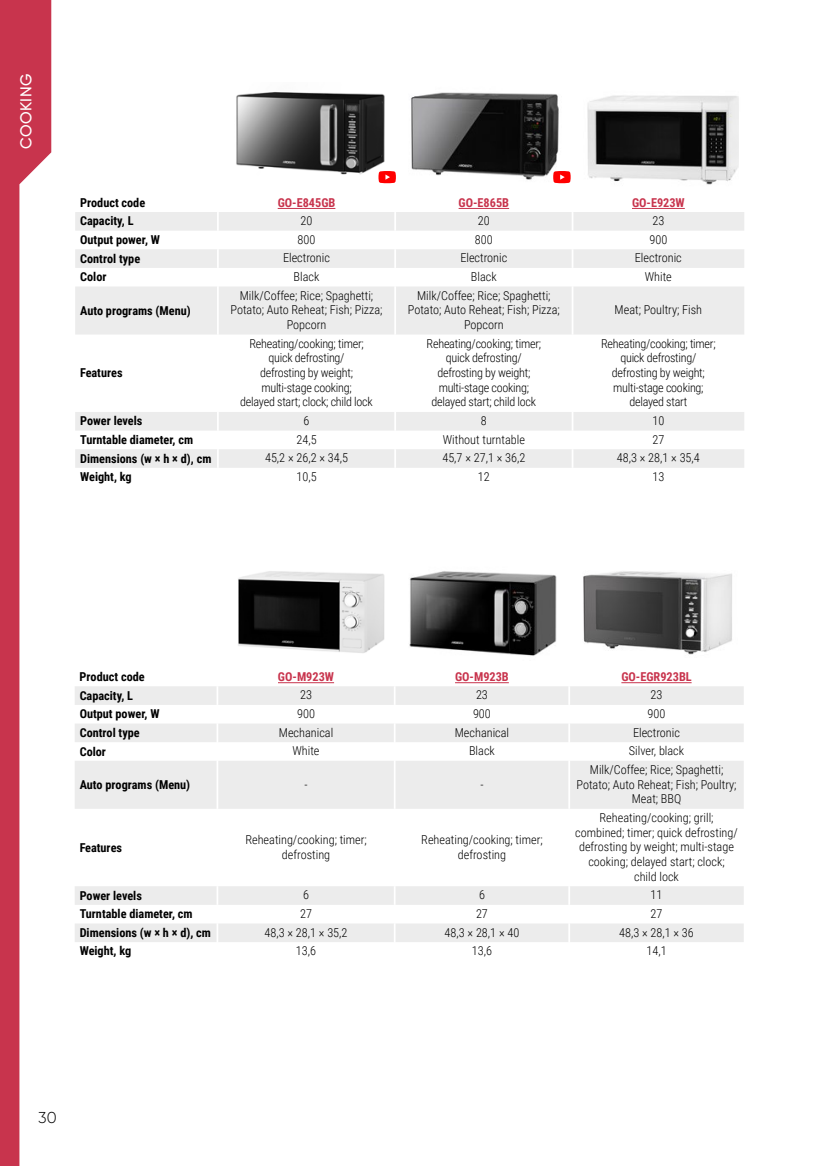
<style>
.page{position:relative;width:819px;height:1166px;background:#fff}
.page>*{position:absolute;margin:0;border:0;box-sizing:border-box;transform-origin:0 0}
.t1{font:500 15.75px "Gilroy";letter-spacing:.02em;color:#fff}
.t2{font:300 15.75px "Gilroy";color:#000}
.t3{font:300 12.25px/14.7px "Roboto Condensed";color:#000;text-align:center}
.t4{font:300 12.25px/14.7px "Roboto Condensed";letter-spacing:-.02em;color:#000;text-align:center}
.t5{font:700 12.25px "Roboto Condensed";color:#000}
.t6{font:700 12.25px "Roboto Condensed";color:#c8344d}
</style>
<div class="page">
<svg style="left:75px;top:212px;width:669px;height:256px"></svg>
<svg style="left:217px;top:212px;width:2px;height:74px"></svg>
<svg style="left:394px;top:212px;width:2px;height:74px"></svg>
<svg style="left:571px;top:212px;width:2px;height:74px"></svg>
<hr style="left:217px;top:286px;width:2px;height:48px;background:#fff">
<hr style="left:394px;top:286px;width:2px;height:48px;background:#fff">
<hr style="left:571px;top:286px;width:2px;height:48px;background:#fff">
<hr style="left:217px;top:334px;width:2px;height:78px;background:#fff">
<hr style="left:394px;top:334px;width:2px;height:78px;background:#fff">
<hr style="left:571px;top:334px;width:2px;height:78px;background:#fff">
<svg style="left:217px;top:412px;width:2px;height:56px"></svg>
<svg style="left:394px;top:412px;width:2px;height:56px"></svg>
<svg style="left:571px;top:412px;width:2px;height:56px"></svg>
<hr style="left:278px;top:208px;width:57px;height:1px;background:#c8344d">
<hr style="left:458px;top:208px;width:51px;height:1px;background:#c8344d">
<hr style="left:632px;top:208px;width:52px;height:1px;background:#c8344d">
<svg style="left:75px;top:686px;width:668px;height:256px"></svg>
<svg style="left:216px;top:686px;width:2px;height:75px"></svg>
<svg style="left:394px;top:686px;width:1px;height:75px"></svg>
<svg style="left:568px;top:686px;width:2px;height:75px"></svg>
<hr style="left:216px;top:761px;width:2px;height:48px;background:#fff">
<hr style="left:394px;top:761px;width:1px;height:48px;background:#fff">
<hr style="left:568px;top:761px;width:2px;height:48px;background:#fff">
<hr style="left:216px;top:809px;width:2px;height:77px;background:#fff">
<hr style="left:394px;top:809px;width:1px;height:77px;background:#fff">
<hr style="left:568px;top:809px;width:2px;height:77px;background:#fff">
<svg style="left:216px;top:886px;width:2px;height:56px"></svg>
<svg style="left:394px;top:886px;width:1px;height:56px"></svg>
<svg style="left:568px;top:886px;width:2px;height:56px"></svg>
<hr style="left:278px;top:682px;width:56px;height:1px;background:#c8344d">
<hr style="left:455px;top:682px;width:54px;height:1px;background:#c8344d">
<hr style="left:621px;top:682px;width:70px;height:1px;background:#c8344d">
<img style="left:236px;top:92px;width:151px;height:92px">
<img style="left:411px;top:92px;width:148px;height:88px">
<img style="left:587px;top:95px;width:152px;height:90px">
<img style="left:238px;top:571px;width:147px;height:82px">
<img style="left:409px;top:571px;width:148px;height:85px">
<img style="left:583px;top:571px;width:149px;height:84px">
<svg style="left:378px;top:171px;width:18px;height:12px"></svg>
<svg style="left:553px;top:171px;width:17px;height:12px"></svg>
<svg style="left:0;top:0;width:51px;height:1166px"></svg>
<p class="t1" style="left:16px;top:149px;width:76px;rotate:-90deg">COOKING</p>
<p class="t5" style="left:80px;top:194px;width:67px">Product code</p>
<p class="t6" style="left:278px;top:194px;width:59px">GO-E845GB</p>
<p class="t6" style="left:458px;top:194px;width:52px">GO-E865B</p>
<p class="t6" style="left:632px;top:194px;width:54px">GO-E923W</p>
<p class="t5" style="left:80px;top:212px;width:55px">Capacity, L</p>
<p class="t3" style="left:300px;top:213px;width:13px">20</p>
<p class="t3" style="left:478px;top:213px;width:13px">20</p>
<p class="t3" style="left:652px;top:213px;width:13px">23</p>
<p class="t5" style="left:80px;top:231px;width:81px">Output power, W</p>
<p class="t3" style="left:297px;top:232px;width:19px">800</p>
<p class="t3" style="left:475px;top:232px;width:19px">800</p>
<p class="t3" style="left:649px;top:232px;width:19px">900</p>
<p class="t5" style="left:80px;top:250px;width:62px">Control type</p>
<p class="t3" style="left:283px;top:250px;width:48px">Electronic</p>
<p class="t3" style="left:460px;top:250px;width:48px">Electronic</p>
<p class="t3" style="left:635px;top:250px;width:48px">Electronic</p>
<p class="t5" style="left:80px;top:268px;width:28px">Color</p>
<p class="t3" style="left:293px;top:269px;width:27px">Black</p>
<p class="t3" style="left:471px;top:269px;width:27px">Black</p>
<p class="t3" style="left:644px;top:269px;width:29px">White</p>
<p class="t5" style="left:80px;top:302px;width:112px">Auto programs (Menu)</p>
<p class="t3" style="left:230px;top:287px;width:153px">Milk/Coffee; Rice; Spaghetti;<br>Potato; Auto Reheat; Fish; Pizza;<br>Popcorn</p>
<p class="t3" style="left:408px;top:287px;width:153px">Milk/Coffee; Rice; Spaghetti;<br>Potato; Auto Reheat; Fish; Pizza;<br>Popcorn</p>
<p class="t3" style="left:614px;top:302px;width:89px">Meat; Poultry; Fish</p>
<p class="t5" style="left:80px;top:364px;width:44px">Features</p>
<p class="t4" style="left:240px;top:335px;width:134px">Reheating/cooking; timer; quick defrosting/<br>defrosting by weight; multi-stage cooking;<br>delayed start; clock; child lock</p>
<p class="t4" style="left:426px;top:335px;width:116px">Reheating/cooking; timer; quick defrosting/ defrosting by weight; multi-stage cooking; delayed start; child lock</p>
<p class="t4" style="left:601px;top:335px;width:116px">Reheating/cooking; timer; quick defrosting/ defrosting by weight; multi-stage cooking; delayed start</p>
<p class="t5" style="left:80px;top:412px;width:64px">Power levels</p>
<p class="t3" style="left:303px;top:413px;width:7px">6</p>
<p class="t3" style="left:481px;top:413px;width:7px">8</p>
<p class="t3" style="left:652px;top:413px;width:13px">10</p>
<p class="t5" style="left:80px;top:431px;width:114px">Turntable diameter, cm</p>
<p class="t3" style="left:296px;top:431px;width:22px">24,5</p>
<p class="t3" style="left:442px;top:431px;width:84px">Without turntable</p>
<p class="t3" style="left:652px;top:431px;width:13px">27</p>
<p class="t5" style="left:80px;top:450px;width:133px">Dimensions (w × h × d), cm</p>
<p class="t3" style="left:265px;top:450px;width:84px">45,2 × 26,2 × 34,5</p>
<p class="t3" style="left:442px;top:450px;width:84px">45,7 × 27,1 × 36,2</p>
<p class="t3" style="left:617px;top:450px;width:84px">48,3 × 28,1 × 35,4</p>
<p class="t5" style="left:80px;top:468px;width:53px">Weight, kg</p>
<p class="t3" style="left:296px;top:469px;width:22px">10,5</p>
<p class="t3" style="left:478px;top:469px;width:13px">12</p>
<p class="t3" style="left:652px;top:469px;width:13px">13</p>
<p class="t5" style="left:80px;top:668px;width:67px">Product code</p>
<p class="t6" style="left:278px;top:668px;width:58px">GO-M923W</p>
<p class="t6" style="left:455px;top:668px;width:55px">GO-M923B</p>
<p class="t6" style="left:621px;top:668px;width:72px">GO-EGR923BL</p>
<p class="t5" style="left:80px;top:687px;width:55px">Capacity, L</p>
<p class="t3" style="left:300px;top:687px;width:13px">23</p>
<p class="t3" style="left:476px;top:687px;width:13px">23</p>
<p class="t3" style="left:650px;top:687px;width:13px">23</p>
<p class="t5" style="left:80px;top:705px;width:81px">Output power, W</p>
<p class="t3" style="left:297px;top:706px;width:19px">900</p>
<p class="t3" style="left:473px;top:706px;width:19px">900</p>
<p class="t3" style="left:647px;top:706px;width:19px">900</p>
<p class="t5" style="left:80px;top:724px;width:62px">Control type</p>
<p class="t3" style="left:279px;top:724px;width:56px">Mechanical</p>
<p class="t3" style="left:455px;top:724px;width:56px">Mechanical</p>
<p class="t3" style="left:633px;top:724px;width:48px">Electronic</p>
<p class="t5" style="left:80px;top:742px;width:28px">Color</p>
<p class="t3" style="left:292px;top:743px;width:29px">White</p>
<p class="t3" style="left:469px;top:743px;width:27px">Black</p>
<p class="t3" style="left:628px;top:743px;width:57px">Silver, black</p>
<p class="t5" style="left:80px;top:776px;width:112px">Auto programs (Menu)</p>
<p class="t3" style="left:304px;top:776px;width:5px">-</p>
<p class="t3" style="left:480px;top:776px;width:5px">-</p>
<p class="t3" style="left:576px;top:762px;width:161px">Milk/Coffee; Rice; Spaghetti;<br>Potato; Auto Reheat; Fish; Poultry;<br>Meat; BBQ</p>
<p class="t5" style="left:80px;top:838px;width:44px">Features</p>
<p class="t3" style="left:245px;top:832px;width:123px">Reheating/cooking; timer; defrosting</p>
<p class="t3" style="left:421px;top:832px;width:123px">Reheating/cooking; timer; defrosting</p>
<p class="t3" style="left:575px;top:810px;width:164px">Reheating/cooking; grill; combined; timer; quick defrosting/ defrosting by weight; multi-stage cooking; delayed start; clock;<br>child lock</p>
<p class="t5" style="left:80px;top:886px;width:64px">Power levels</p>
<p class="t3" style="left:303px;top:887px;width:7px">6</p>
<p class="t3" style="left:479px;top:887px;width:7px">6</p>
<p class="t3" style="left:650px;top:887px;width:13px">11</p>
<p class="t5" style="left:80px;top:905px;width:114px">Turntable diameter, cm</p>
<p class="t3" style="left:300px;top:906px;width:13px">27</p>
<p class="t3" style="left:476px;top:906px;width:13px">27</p>
<p class="t3" style="left:650px;top:906px;width:13px">27</p>
<p class="t5" style="left:80px;top:924px;width:133px">Dimensions (w × h × d), cm</p>
<p class="t3" style="left:264px;top:924px;width:84px">48,3 × 28,1 × 35,2</p>
<p class="t3" style="left:444px;top:924px;width:76px">48,3 × 28,1 × 40</p>
<p class="t3" style="left:619px;top:924px;width:76px">48,3 × 28,1 × 36</p>
<p class="t5" style="left:80px;top:942px;width:53px">Weight, kg</p>
<p class="t3" style="left:296px;top:943px;width:22px">13,6</p>
<p class="t3" style="left:472px;top:943px;width:22px">13,6</p>
<p class="t3" style="left:646px;top:943px;width:22px">14,1</p>
<p class="t2" style="left:38px;top:1108px;width:20px">30</p>
</div>
